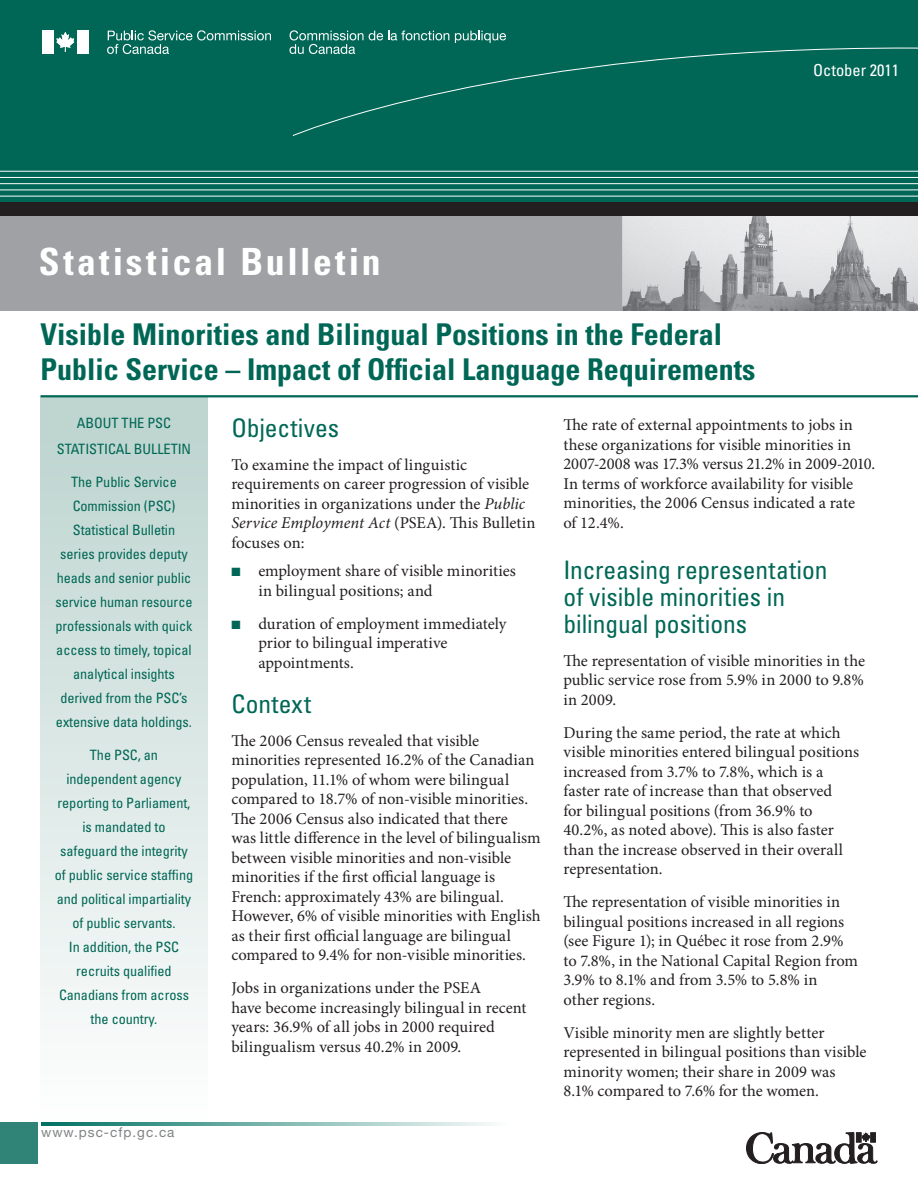
<style>
.page{position:relative;width:918px;height:1188px;background:#fff}
.page>*{position:absolute;margin:0;border:0;box-sizing:border-box;transform-origin:0 0}
.t1{font:700 condensed 37.5px "Univers LT Std";letter-spacing:.075em;color:#fff}
.Main_title{font:700 condensed 30px/34.5px "Univers LT Std";color:#006756}
.Sub-title{font:condensed 25.5px/27px "Univers LT Std";color:#006756}
.Body_text{font:16.5px/19.5px "Minion Pro";color:#231f20}
.Body_text_-_before_b{font:16.5px/19.5px "Minion Pro";color:#231f20}
.Bullet_Last{font:16.5px/19.5px "Minion Pro";letter-spacing:-.005em;color:#231f20}
.t2{font:condensed 16.5px "Univers LT Std";color:#fff}
.t3{font:condensed 14.25px/24px "Univers LT Std";letter-spacing:-.005em;color:#006756;text-align:center}
.t4{font:13.5px "Helvetica Neue LT Std";letter-spacing:.075em;color:#808285}
.s1{font-style:italic}
.s2{color:#006756}
</style>
<div class="page">
<div style="left:40px;top:397px;width:168px;height:727px;background:linear-gradient(to bottom,#bbd3ce,#fefefe)"></div>
<div style="left:0;top:0;width:918px;height:216px;background:#006756"></div>
<svg style="left:0;top:47px;width:918px;height:150px"></svg>
<div style="left:0;top:216px;width:622px;height:95px;background:#a0a1a5"></div>
<img style="left:622px;top:216px;width:296px;height:95px">
<div style="left:0;top:203px;width:918px;height:13px;background:#231f20"></div>
<hr style="left:40px;top:395px;width:878px;height:2px;background:#006756">
<div style="left:0;top:1122px;width:38px;height:42px;background:#308477"></div>
<hr style="left:41px;top:1122px;width:467px;height:3px;background:#007263">
<svg style="left:746px;top:1132px;width:131px;height:32px"></svg>
<div style="left:42px;top:30px;width:12px;height:24px;background:#fff"></div>
<svg style="left:56px;top:32px;width:18px;height:20px"></svg>
<div style="left:77px;top:30px;width:12px;height:24px;background:#fff"></div>
<svg style="left:107px;top:30px;width:164px;height:24px"></svg>
<svg style="left:455px;top:31px;width:51px;height:12px"></svg>
<svg style="left:289px;top:30px;width:160px;height:24px"></svg>
<p class="t1" style="left:39px;top:238px;width:343px">Statistical Bulletin</p>
<p class="t2" style="left:813px;top:60px;width:88px">October 2011</p>
<p class="Main_title" style="left:40px;top:317px;width:716px">Visible Minorities and Bilingual Positions in the Federal<br>Public Service – Impact of Official Language Requirements</p>
<p class="Sub-title" style="left:231px;top:414px;width:109px">Objectives</p>
<p class="Body_text_-_before_b" style="left:231px;top:455px;width:306px">To examine the impact of linguistic requirements on career progression of visible minorities in organizations under the <span class="s1">Public Service Employment Act</span> (PSEA). This Bulletin focuses on:</p>
<p class="Bullet_Last" style="left:258px;top:561px;width:259px;text-indent:-27px"><span class="s2">■</span> employment share of visible minorities in bilingual positions; and</p>
<p class="Bullet_Last" style="left:258px;top:614px;width:250px;text-indent:-27px"><span class="s2">■</span> duration of employment immediately prior to bilingual imperative appointments.</p>
<p class="Sub-title" style="left:231px;top:690px;width:81px">Context</p>
<p class="Body_text" style="left:231px;top:731px;width:311px">The 2006 Census revealed that visible minorities represented 16.2% of the Canadian population, 11.1% of whom were bilingual compared to 18.7% of non-visible minorities.<br>The 2006 Census also indicated that there<br>was little difference in the level of bilingualism between visible minorities and non-visible minorities if the first official language is French: approximately 43% are bilingual.<br>However, 6% of visible minorities with English as their first official language are bilingual compared to 9.4% for non-visible minorities.</p>
<p class="Body_text" style="left:231px;top:978px;width:297px">Jobs in organizations under the PSEA<br>have become increasingly bilingual in recent years: 36.9% of all jobs in 2000 required bilingualism versus 40.2% in 2009.</p>
<p class="t3" style="left:57px;top:410px;width:136px;line-height:25.5px">ABOUT THE PSC<br>STATISTICAL BULLETIN</p>
<p class="t3" style="left:56px;top:470px;width:138px">The Public Service<br>Commission (PSC)<br>Statistical Bulletin series provides deputy heads and senior public service human resource professionals with quick access to timely, topical analytical insights derived from the PSC’s extensive data holdings.</p>
<p class="t3" style="left:55px;top:743px;width:140px">The PSC, an independent agency reporting to Parliament, is mandated to safeguard the integrity of public service staffing and political impartiality of public servants.<br>In addition, the PSC recruits qualified<br>Canadians from across the country.</p>
<p class="Body_text" style="left:563px;top:415px;width:313px">The rate of external appointments to jobs in these organizations for visible minorities in 2007-2008 was 17.3% versus 21.2% in 2009-2010.<br>In terms of workforce availability for visible minorities, the 2006 Census indicated a rate<br>of 12.4%.</p>
<p class="Sub-title" style="left:563px;top:556px;width:266px">Increasing representation of visible minorities in bilingual positions</p>
<p class="Body_text" style="left:563px;top:651px;width:303px;text-align:justify">The representation of visible minorities in the public service rose from 5.9% in 2000 to 9.8% in 2009.</p>
<p class="Body_text" style="left:563px;top:723px;width:297px">During the same period, the rate at which visible minorities entered bilingual positions increased from 3.7% to 7.8%, which is a faster rate of increase than that observed<br>for bilingual positions (from 36.9% to 40.2%, as noted above). This is also faster than the increase observed in their overall representation.</p>
<p class="Body_text" style="left:563px;top:892px;width:296px">The representation of visible minorities in bilingual positions increased in all regions (see Figure 1); in Québec it rose from 2.9% to 7.8%, in the National Capital Region from 3.9% to 8.1% and from 3.5% to 5.8% in<br>other regions.</p>
<p class="Body_text" style="left:563px;top:1023px;width:304px">Visible minority men are slightly better represented in bilingual positions than visible minority women; their share in 2009 was 8.1% compared to 7.6% for the women.</p>
<p class="t4" style="left:41px;top:1124px;width:135px">www.psc-cfp.gc.ca</p>
</div>
